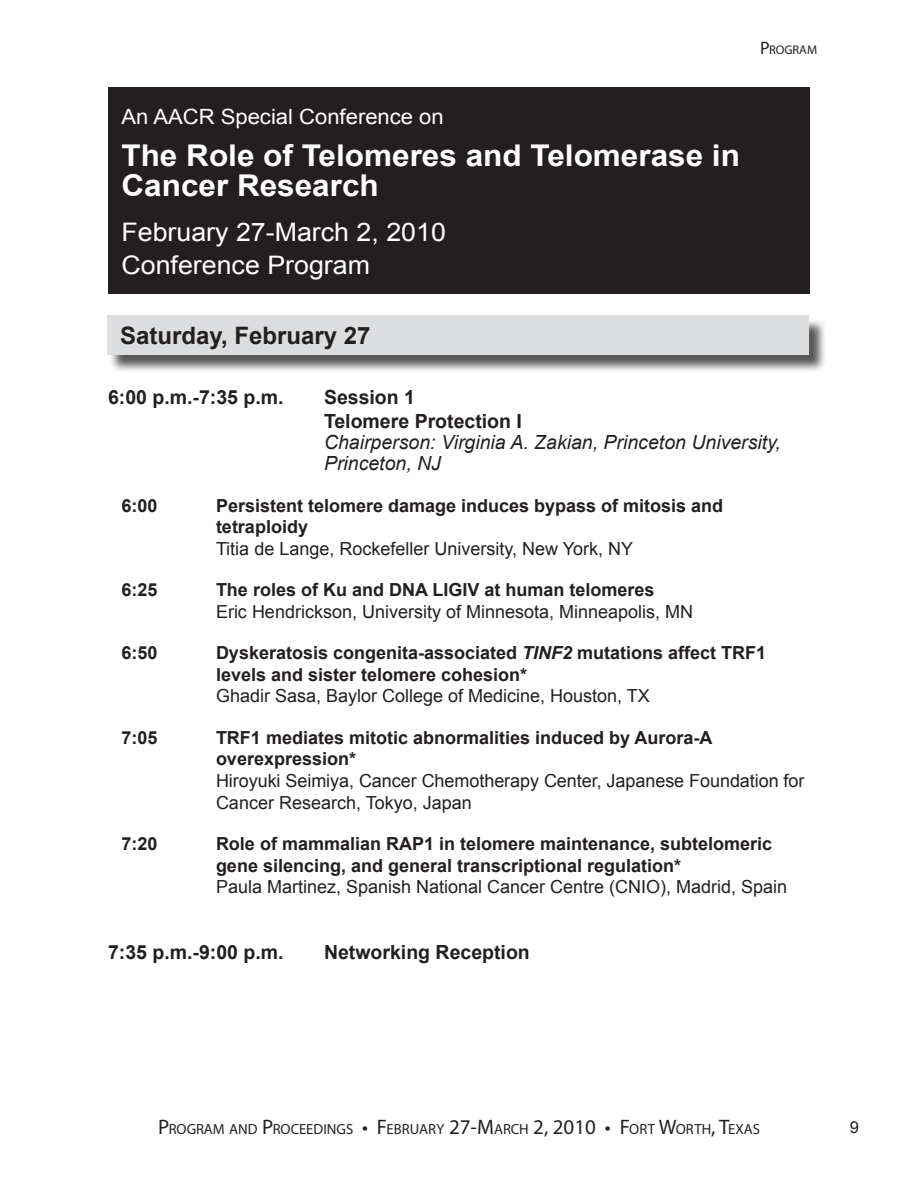
<style>
.page{position:relative;width:918px;height:1188px;background:#fff}
.page>*{position:absolute;margin:0;border:0;box-sizing:border-box;transform-origin:0 0}
.t1{font:700 30px/30px "Arial";color:#fff;scale:1.05 1}
.t2{font:25.5px/32.2px "Arial";color:#fff;scale:1.05 1}
.t3{font:700 24px "Arial";color:#231f20}
.t4{font:21px "Arial";color:#fff;scale:1.05 1}
.t5{font:700 19.5px/24px "Arial";color:#231f20}
.t6{font:italic 19.5px/21px "Arial";color:#231f20}
.t7{font:700 18px/21.6px "Arial";color:#231f20}
.t8{font:18px/21.6px "Arial";color:#231f20}
.t9{font:16.5px "Arial";color:#231f20}
.t10{font:14.7px "Myriad Pro";color:#231f20}
.t11{font:12.6px "Myriad Pro";letter-spacing:-.005em;color:#231f20}
.s1{font-size:18px}
.s2{font-weight:400}
.s3{font-weight:700}
.s4{font-style:italic}
.s5{font-size:21px}
</style>
<div class="page">
<div style="left:109px;top:318px;width:718px;height:56px;background:#231f20;opacity:.75"></div>
<div style="left:107px;top:316px;width:702px;height:39px;background:#dcdddf"></div>
<div style="left:108px;top:88px;width:702px;height:206px;background:#231f20"></div>
<p class="t4" style="left:122px;top:102px;width:308px">An AACR Special Conference on</p>
<p class="t1" style="left:122px;top:141px;width:591px">The Role of Telomeres and Telomerase in<br>Cancer Research</p>
<p class="t2" style="left:122px;top:216px;width:310px">February 27-March 2, 2010<br>Conference Program</p>
<p class="t3" style="left:120px;top:320px;width:252px">Saturday, February 27</p>
<p class="t11" style="left:760px;top:42px;width:59px"><span class="s1">P</span>ROGRAM</p>
<p class="t5" style="left:108px;top:386px;width:177px">6:00 p.m.-7:35 p.m.</p>
<p class="t5" style="left:324px;top:386px;width:199px">Session 1<br>Telomere Protection I</p>
<p class="t6" style="left:324px;top:432px;width:459px">Chairperson: Virginia A. Zakian, Princeton University,<br>Princeton, NJ</p>
<p class="t7" style="left:122px;top:495px;width:38px">6:00</p>
<p class="t7" style="left:216px;top:495px;width:509px">Persistent telomere damage induces bypass of mitosis and tetraploidy<br><span class="s2">Titia de Lange, Rockefeller University, New York, NY</span></p>
<p class="t7" style="left:122px;top:580px;width:38px">6:25</p>
<p class="t8" style="left:216px;top:579px;width:479px"><span class="s3">The roles of Ku and DNA LIGIV at human telomeres<br></span>Eric Hendrickson, University of Minnesota, Minneapolis, MN</p>
<p class="t7" style="left:122px;top:643px;width:38px">6:50</p>
<p class="t7" style="left:216px;top:643px;width:552px">Dyskeratosis congenita-associated <span class="s4">TINF2</span> mutations affect TRF1 levels and sister telomere cohesion*<br><span class="s2">Ghadir Sasa, Baylor College of Medicine, Houston, TX</span></p>
<p class="t7" style="left:122px;top:727px;width:38px">7:05</p>
<p class="t8" style="left:216px;top:727px;width:590px"><span class="s3">TRF1 mediates mitotic abnormalities induced by Aurora-A overexpression*<br></span>Hiroyuki Seimiya, Cancer Chemotherapy Center, Japanese Foundation for Cancer Research, Tokyo, Japan</p>
<p class="t7" style="left:122px;top:833px;width:38px">7:20</p>
<p class="t7" style="left:216px;top:833px;width:573px">Role of mammalian RAP1 in telomere maintenance, subtelomeric gene silencing, and general transcriptional regulation*<br><span class="s2">Paula Martinez, Spanish National Cancer Centre (CNIO), Madrid, Spain</span></p>
<p class="t5" style="left:108px;top:940px;width:177px">7:35 p.m.-9:00 p.m.</p>
<p class="t5" style="left:324px;top:940px;width:207px">Networking Reception</p>
<p class="t10" style="left:158px;top:1120px;width:603px"><span class="s5">P</span>ROGRAM AND <span class="s5">P</span>ROCEEDINGS <span class="s5">•</span> <span class="s5">F</span>EBRUARY <span class="s5">27-M</span>ARCH <span class="s5">2, 2010</span> <span class="s5">•</span> <span class="s5">F</span>ORT <span class="s5">W</span>ORTH<span class="s5">, T</span>EXAS</p>
<p class="t9" style="left:850px;top:1116px;width:11px">9</p>
</div>
